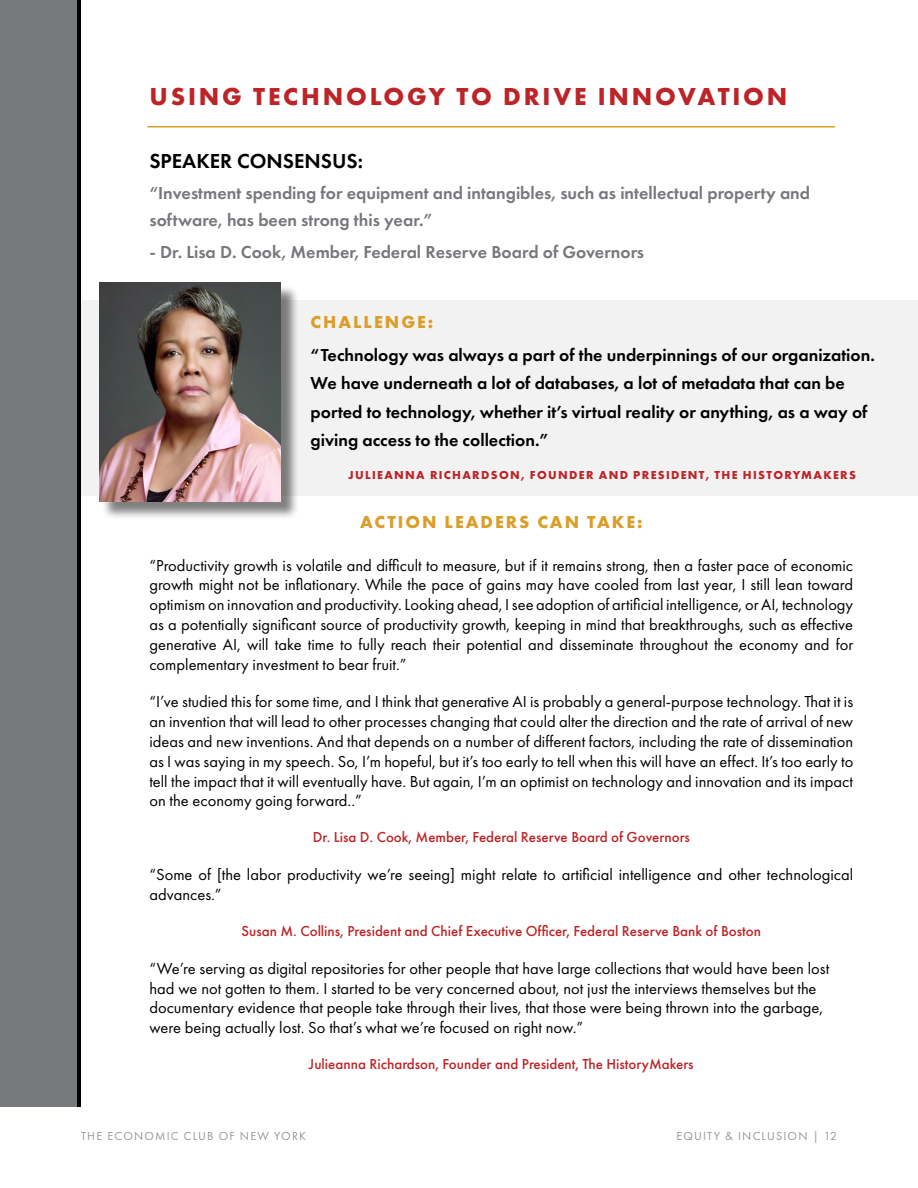
<style>
.page{position:relative;width:918px;height:1188px;background:#fff}
.page>*{position:absolute;margin:0;border:0;box-sizing:border-box;transform-origin:0 0}
.t1{font:700 25.5px "Futura PT";letter-spacing:.11em;color:#bd2428}
.t2{font:600 21px "Futura PT";color:#000}
.t3{font:600 18px/28.5px "Futura PT";color:#000}
.t4{font:600 18px/27px "Futura PT";color:#76787c}
.t5{font:700 18px "Futura PT";letter-spacing:.11em;color:#da9e29}
.t6{font:16.5px/19.8px "Futura PT";color:#000;text-align:justify}
.t7{font:500 15px "Futura PT";color:#bd2428}
.t8{font:700 12px "Futura PT";letter-spacing:.11em;color:#bd2428}
.t9{font:12px "Futura PT";letter-spacing:.1em;color:#97979a}
</style>
<div class="page">
<div style="left:47px;top:300px;width:871px;height:196px;background:#f3f2f2"></div>
<svg style="left:76px;top:0;width:5px;height:1107px;background:#171818"></svg>
<div style="left:0;top:0;width:76px;height:1107px;background:#76787c"></div>
<hr style="left:147px;top:126px;width:688px;height:2px;background:#da9e29">
<div style="left:101px;top:285px;width:198px;height:236px;background:#000;opacity:.5"></div>
<img style="left:99px;top:282px;width:182px;height:220px">
<h1 class="t1" style="left:150px;top:80px;width:639px">USING TECHNOLOGY TO DRIVE INNOVATION</h1>
<p class="t2" style="left:149px;top:147px;width:215px">SPEAKER CONSENSUS:</p>
<p class="t4" style="left:149px;top:179px;width:662px">“Investment spending for equipment and intangibles, such as intellectual property and software, has been strong this year.”</p>
<p class="t4" style="left:149px;top:238px;width:496px">- Dr. Lisa D. Cook, Member, Federal Reserve Board of Governors</p>
<p class="t5" style="left:311px;top:310px;width:124px">CHALLENGE:</p>
<p class="t3" style="left:311px;top:340px;width:566px">“Technology was always a part of the underpinnings of our organization.<br>We have underneath a lot of databases, a lot of metadata that can be ported to technology, whether it’s virtual reality or anything, as a way of giving access to the collection.”</p>
<p class="t8" style="left:348px;top:467px;width:509px">JULIEANNA RICHARDSON, FOUNDER AND PRESIDENT, THE HISTORYMAKERS</p>
<p class="t5" style="left:360px;top:511px;width:284px">ACTION LEADERS CAN TAKE:</p>
<p class="t6" style="left:149px;top:555px;width:705px">“Productivity growth is volatile and difficult to measure, but if it remains strong, then a faster pace of economic growth might not be inflationary. While the pace of gains may have cooled from last year, I still lean toward optimism on innovation and productivity. Looking ahead, I see adoption of artificial intelligence, or AI, technology as a potentially significant source of productivity growth, keeping in mind that breakthroughs, such as effective generative AI, will take time to fully reach their potential and disseminate throughout the economy and for complementary investment to bear fruit.”</p>
<p class="t6" style="left:149px;top:692px;width:705px">“I’ve studied this for some time, and I think that generative AI is probably a general-purpose technology. That it is an invention that will lead to other processes changing that could alter the direction and the rate of arrival of new ideas and new inventions. And that depends on a number of different factors, including the rate of dissemination as I was saying in my speech. So, I’m hopeful, but it’s too early to tell when this will have an effect. It’s too early to tell the impact that it will eventually have. But again, I’m an optimist on technology and innovation and its impact on the economy going forward..”</p>
<p class="t7" style="left:313px;top:828px;width:379px">Dr. Lisa D. Cook, Member, Federal Reserve Board of Governors</p>
<p class="t6" style="left:149px;top:865px;width:705px">“Some of [the labor productivity we’re seeing] might relate to artificial intelligence and other technological advances.”</p>
<p class="t7" style="left:241px;top:922px;width:521px">Susan M. Collins, President and Chief Executive Officer, Federal Reserve Bank of Boston</p>
<p class="t6" style="left:149px;top:958px;width:681px;text-align:left">“We’re serving as digital repositories for other people that have large collections that would have been lost had we not gotten to them. I started to be very concerned about, not just the interviews themselves but the documentary evidence that people take through their lives, that those were being thrown into the garbage, were being actually lost. So that’s what we’re focused on right now.”</p>
<p class="t7" style="left:309px;top:1055px;width:386px">Julieanna Richardson, Founder and President, The HistoryMakers</p>
<p class="t9" style="left:81px;top:1129px;width:227px">THE ECONOMIC CLUB OF NEW YORK</p>
<p class="t9" style="left:676px;top:1129px;width:162px">EQUITY &amp; INCLUSION | 12</p>
</div>
